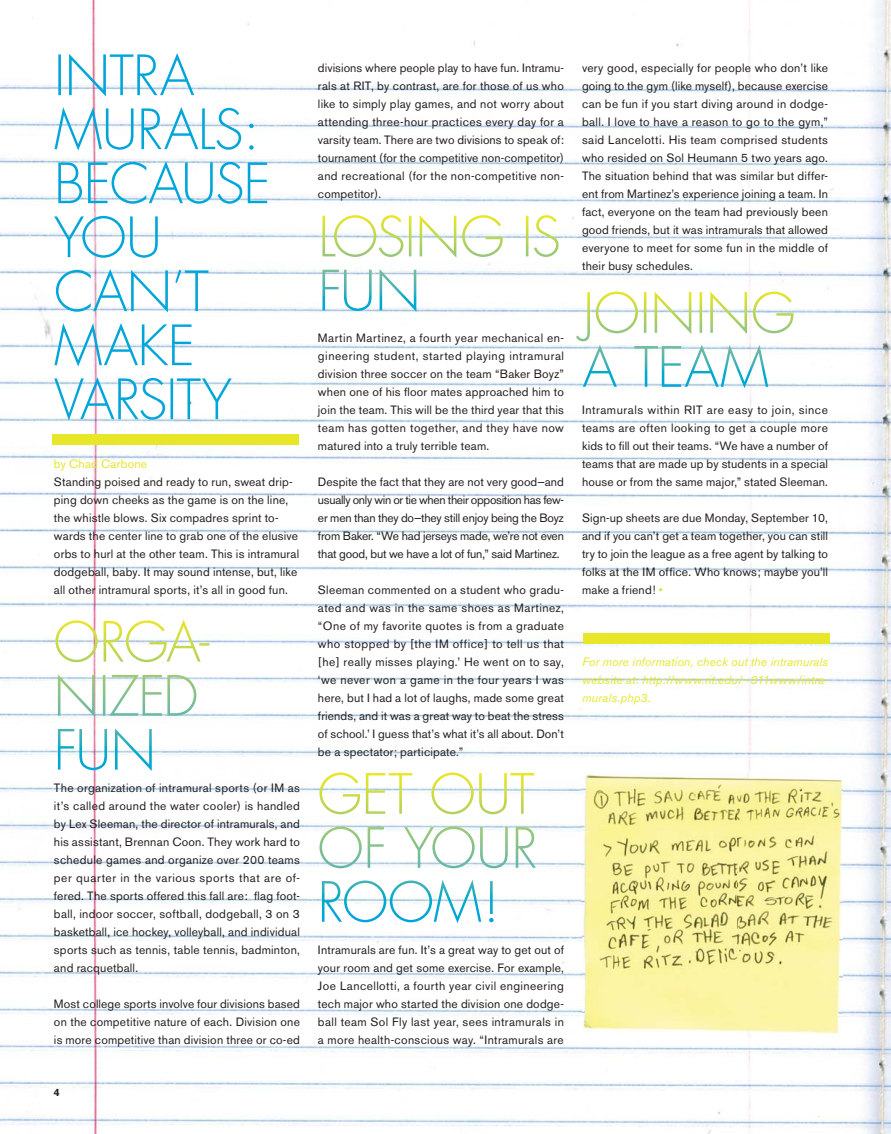
<style>
.page{position:relative;width:891px;height:1134px;background:#fff}
.page>*{position:absolute;margin:0;border:0;box-sizing:border-box;transform-origin:0 0}
.t1{font:12px/18px "Akzidenz Grotesk BQ";letter-spacing:.015em;color:#231f20;text-align:justify}
.t2{font:italic 12px/18px "Akzidenz Grotesk BQ";letter-spacing:.01em;color:#e7e629;text-align:justify}
.t3{font:12px "Akzidenz Grotesk BQ";letter-spacing:.02em;color:#e7e629}
.t4{font:700 10.5px "Akzidenz Grotesk BQ";color:#231f20}
.s1{color:#d3df48}
</style>
<div class="page">
<img style="left:0;top:0;width:891px;height:1134px">
<svg style="left:58px;top:53px;width:136px;height:44px"></svg>
<svg style="left:54px;top:107px;width:200px;height:44px"></svg>
<svg style="left:58px;top:161px;width:209px;height:43px"></svg>
<svg style="left:54px;top:216px;width:104px;height:42px"></svg>
<svg style="left:56px;top:269px;width:152px;height:44px"></svg>
<svg style="left:54px;top:323px;width:138px;height:44px"></svg>
<svg style="left:54px;top:377px;width:178px;height:44px"></svg>
<svg style="left:322px;top:215px;width:237px;height:43px"></svg>
<svg style="left:322px;top:269px;width:94px;height:43px"></svg>
<svg style="left:55px;top:620px;width:155px;height:42px"></svg>
<svg style="left:58px;top:674px;width:138px;height:43px"></svg>
<svg style="left:58px;top:728px;width:94px;height:43px"></svg>
<svg style="left:576px;top:292px;width:218px;height:96px"></svg>
<svg style="left:319px;top:772px;width:215px;height:42px"></svg>
<svg style="left:319px;top:826px;width:217px;height:42px"></svg>
<svg style="left:322px;top:880px;width:172px;height:43px"></svg>
<div style="left:53px;top:434px;width:246px;height:10px;background:#e7e629"></div>
<div style="left:583px;top:633px;width:246px;height:11px;background:#e7e629"></div>
<img style="left:582px;top:774px;width:260px;height:259px">
<p class="t1" style="left:318px;top:60px;width:248px">divisions where people play to have fun. Intramu&shy;rals at RIT, by contrast, are for those of us who like to simply play games, and not worry about attending three-hour practices every day for a varsity team. There are two divisions to speak of: tournament (for the competitive non-competitor) and recreational (for the non-competitive non&shy;competitor).</p>
<p class="t1" style="left:582px;top:60px;width:248px">very good, especially for people who don’t like going to the gym (like myself), because exercise can be fun if you start diving around in dodge&shy;ball. I love to have a reason to go to the gym,” said Lancelotti. His team comprised students who resided on Sol Heumann 5 two years ago.<br>The situation behind that was similar but differ&shy;ent from Martinez’s experience joining a team. In fact, everyone on the team had previously been good friends, but it was intramurals that allowed everyone to meet for some fun in the middle of their busy schedules.</p>
<p class="t3" style="left:54px;top:459px;width:95px">by Chad Carbone</p>
<p class="t1" style="left:54px;top:474px;width:247px;text-align:left">Standing poised and ready to run, sweat drip&shy;ping down cheeks as the game is on the line, the whistle blows. Six compadres sprint to&shy;wards the center line to grab one of the elusive orbs to hurl at the other team. This is intramural dodgeball, baby. It may sound intense, but, like all other intramural sports, it’s all in good fun.</p>
<p class="t1" style="left:54px;top:780px;width:248px">The organization of intramural sports (or IM as it’s called around the water cooler) is handled by Lex Sleeman, the director of intramurals, and his assistant, Brennan Coon. They work hard to schedule games and organize over 200 teams per quarter in the various sports that are of&shy;fered. The sports offered this fall are: flag foot&shy;ball, indoor soccer, softball, dodgeball, 3 on 3 basketball, ice hockey, volleyball, and individual sports such as tennis, table tennis, badminton, and racquetball.</p>
<p class="t1" style="left:54px;top:996px;width:247px">Most college sports involve four divisions based on the competitive nature of each. Division one is more competitive than division three or co-ed</p>
<p class="t4" style="left:54px;top:1088px;width:7px">4</p>
<p class="t1" style="left:318px;top:330px;width:248px">Martin Martinez, a fourth year mechanical en&shy;gineering student, started playing intramural division three soccer on the team “Baker Boyz” when one of his floor mates approached him to join the team. This will be the third year that this team has gotten together, and they have now matured into a truly terrible team.</p>
<p class="t1" style="left:318px;top:474px;width:247px">Despite the fact that they are not very good—and usually only win or tie when their opposition has few&shy;er men than they do—they still enjoy being the Boyz from Baker. “We had jerseys made, we’re not even that good, but we have a lot of fun,” said Martinez.</p>
<p class="t1" style="left:318px;top:582px;width:248px">Sleeman commented on a student who gradu&shy;ated and was in the same shoes as Martinez, “One of my favorite quotes is from a graduate who stopped by [the IM office] to tell us that [he] really misses playing.’ He went on to say, ‘we never won a game in the four years I was here, but I had a lot of laughs, made some great friends, and it was a great way to beat the stress of school.’ I guess that’s what it’s all about. Don’t be a spectator; participate.”</p>
<p class="t1" style="left:318px;top:942px;width:248px">Intramurals are fun. It’s a great way to get out of your room and get some exercise. For example, Joe Lancellotti, a fourth year civil engineering tech major who started the division one dodge&shy;ball team Sol Fly last year, sees intramurals in a more health-conscious way. “Intramurals are</p>
<p class="t1" style="left:582px;top:402px;width:248px">Intramurals within RIT are easy to join, since teams are often looking to get a couple more kids to fill out their teams. “We have a number of teams that are made up by students in a special house or from the same major,” stated Sleeman.</p>
<p class="t1" style="left:582px;top:510px;width:248px">Sign-up sheets are due Monday, September 10, and if you can’t get a team together, you can still try to join the league as a free agent by talking to folks at the IM office. Who knows; maybe you’ll make a friend! <span class="s1">•</span></p>
<p class="t2" style="left:582px;top:654px;width:248px">For more information, check out the intramurals website at: http://www.rit.edu/~311www/intra&shy;murals.php3.</p>
</div>
